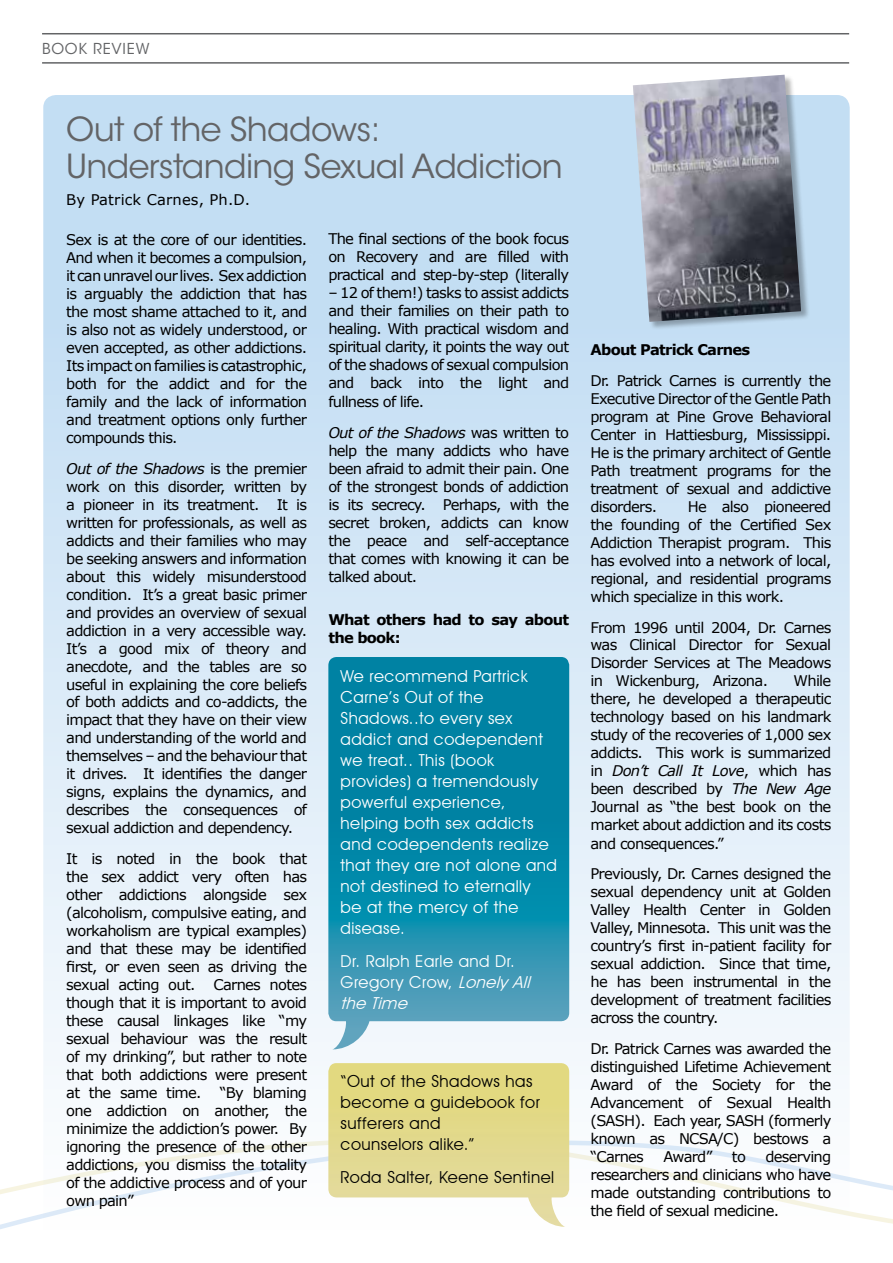
<style>
.page{position:relative;width:893px;height:1263px;background:#fff}
.page>*{position:absolute;margin:0;border:0;box-sizing:border-box;transform-origin:0 0}
.t1{font:33px/37.5px "ITC Avant Garde Std";letter-spacing:-.02em;color:#636466}
.t2{font:16.5px/21px "Avant Garde IT Cby BT";letter-spacing:.03em;color:#fff}
.t3{font:16.5px/21px "Avant Garde IT Cby BT";letter-spacing:.03em;color:#000}
.t4{font:15px "ITC Avant Garde Std";color:#636466}
.t5{font:14.7px/18px "Verdana";letter-spacing:-.05em;color:#000;text-align:justify}
.t6{font:700 14.7px/18px "Verdana";letter-spacing:-.05em;color:#000}
.t7{font:14.7px "Verdana";letter-spacing:.01em;color:#000}
.s1{font-style:italic}
</style>
<div class="page">
<svg style="left:0;top:1177px;width:893px;height:52px"></svg>
<div style="left:43px;top:95px;width:807px;height:1152px;background:linear-gradient(to bottom,#bad9f2,#fdfdfe);border-radius:13px"></div>
<svg style="left:328px;top:657px;width:241px;height:392px"></svg>
<hr style="left:42px;top:33px;width:807px;height:1px;background:#636466">
<hr style="left:42px;top:62px;width:807px;height:2px;background:#636466">
<div style="left:633px;top:75px;width:177px;height:256px;background:#000;opacity:.3"></div>
<img style="left:633px;top:75px;width:168px;height:247px">
<svg style="left:328px;top:1063px;width:241px;height:164px"></svg>
<p class="t4" style="left:42px;top:39px;width:91px">Boo k Review</p>
<h1 class="t1" style="left:66px;top:111px;width:498px">Out of the Shadows:<br>Understanding Sexual Addiction</h1>
<p class="t7" style="left:66px;top:189px;width:185px">By Patrick Carnes, Ph.D.</p>
<p class="t5" style="left:66px;top:230px;width:242px">Sex is at the core of our identities.<br>And when it becomes a compulsion, it can unravel our lives. Sex addiction is arguably the addiction that has the most shame attached to it, and is also not as widely understood, or even accepted, as other addictions.<br>Its impact on families is catastrophic, both for the addict and for the family and the lack of information and treatment options only further compounds this.</p>
<p class="t5" style="left:66px;top:459px;width:242px"><span class="s1">Out of the Shadows</span> is the premier work on this disorder, written by a pioneer in its treatment. It is written for professionals, as well as addicts and their families who may be seeking answers and information about this widely misunderstood condition. It’s a great basic primer and provides an overview of sexual addiction in a very accessible way.<br>It’s a good mix of theory and anecdote, and the tables are so useful in explaining the core beliefs of both addicts and co-addicts, the impact that they have on their view and understanding of the world and themselves – and the behaviour that it drives. It identifies the danger signs, explains the dynamics, and describes the consequences of sexual addiction and dependency.</p>
<p class="t5" style="left:66px;top:850px;width:242px">It is noted in the book that the sex addict very often has other addictions alongside sex (alcoholism, compulsive eating, and workaholism are typical examples) and that these may be identified first, or even seen as driving the sexual acting out. Carnes notes though that it is important to avoid these causal linkages like “my sexual behaviour was the result of my drinking”, but rather to note that both addictions were present at the same time. “By blaming one addiction on another, the minimize the addiction’s power. By ignoring the presence of the other addictions, you dismiss the totality of the addictive process and of your own pain”</p>
<p class="t5" style="left:328px;top:230px;width:242px">The final sections of the book focus on Recovery and are filled with practical and step-by-step (literally</p>
<p class="t5" style="left:328px;top:284px;width:242px">– 12 of them!) tasks to assist addicts and their families on their path to healing. With practical wisdom and spiritual clarity, it points the way out of the shadows of sexual compulsion and back into the light and fullness of life.</p>
<p class="t5" style="left:328px;top:423px;width:242px"><span class="s1">Out of the Shadows</span> was written to help the many addicts who have been afraid to admit their pain. One of the strongest bonds of addiction is its secrecy. Perhaps, with the secret broken, addicts can know the peace and self-acceptance that comes with knowing it can be talked about.</p>
<p class="t6" style="left:328px;top:610px;width:242px">What others had to say about the book:</p>
<p class="t2" style="left:341px;top:665px;width:218px">We recommend Partrick<br>Carne’s Out of the<br>Shadows..to every sex addict and codependent we treat.. This (book provides) a tremendously powerful experience, helping both sex addicts and codependents realize that they are not alone and not destined to eternally<br>be at the mercy of the disease.</p>
<p class="t2" style="left:341px;top:951px;width:196px">Dr. Ralph Earle and Dr.<br>Gregory Crow, <span class="s1">Lonely All the Time</span></p>
<p class="t3" style="left:341px;top:1070px;width:201px">“Out of the Shadows has become a guidebook for sufferers and<br>counselors alike.”</p>
<p class="t3" style="left:341px;top:1167px;width:215px">Roda Salter, Keene Sentinel</p>
<p class="t6" style="left:590px;top:340px;width:161px">About Patrick Carnes</p>
<p class="t5" style="left:590px;top:371px;width:242px">Dr. Patrick Carnes is currently the Executive Director of the Gentle Path program at Pine Grove Behavioral Center in Hattiesburg, Mississippi.<br>He is the primary architect of Gentle Path treatment programs for the treatment of sexual and addictive disorders.</p>
<p class="t5" style="left:590px;top:497px;width:242px;text-indent:97px">He also pioneered the founding of the Certified Sex Addiction Therapist program. This has evolved into a network of local, regional, and residential programs which specialize in this work.</p>
<p class="t5" style="left:590px;top:618px;width:242px">From 1996 until 2004, Dr. Carnes was Clinical Director for Sexual Disorder Services at The Meadows in Wickenburg, Arizona.</p>
<p class="t5" style="left:590px;top:672px;width:242px;text-indent:203px">While there, he developed a therapeutic technology based on his landmark study of the recoveries of 1,000 sex addicts. This work is summarized in <span class="s1">Don’t Call It Love</span>, which has been described by <span class="s1">The New Age </span>Journal as “the best book on the market about addiction and its costs and consequences.”</p>
<p class="t5" style="left:590px;top:865px;width:242px">Previously, Dr. Carnes designed the sexual dependency unit at Golden Valley Health Center in Golden Valley, Minnesota. This unit was the country’s first in-patient facility for sexual addiction. Since that time, he has been instrumental in the development of treatment facilities across the country.</p>
<p class="t5" style="left:590px;top:1039px;width:242px">Dr. Patrick Carnes was awarded the distinguished Lifetime Achievement Award of the Society for the Advancement of Sexual Health (SASH). Each year, SASH (formerly known as NCSA/C) bestows a “Carnes</p>
<p class="t5" style="left:590px;top:1147px;width:242px;text-indent:175px">deserving researchers and clinicians who have made outstanding contributions to the field of sexual medicine.</p>
<p class="t5" style="left:663px;top:1147px;width:51px">Award”</p>
<p class="t5" style="left:732px;top:1147px;width:15px">to</p>
</div>
